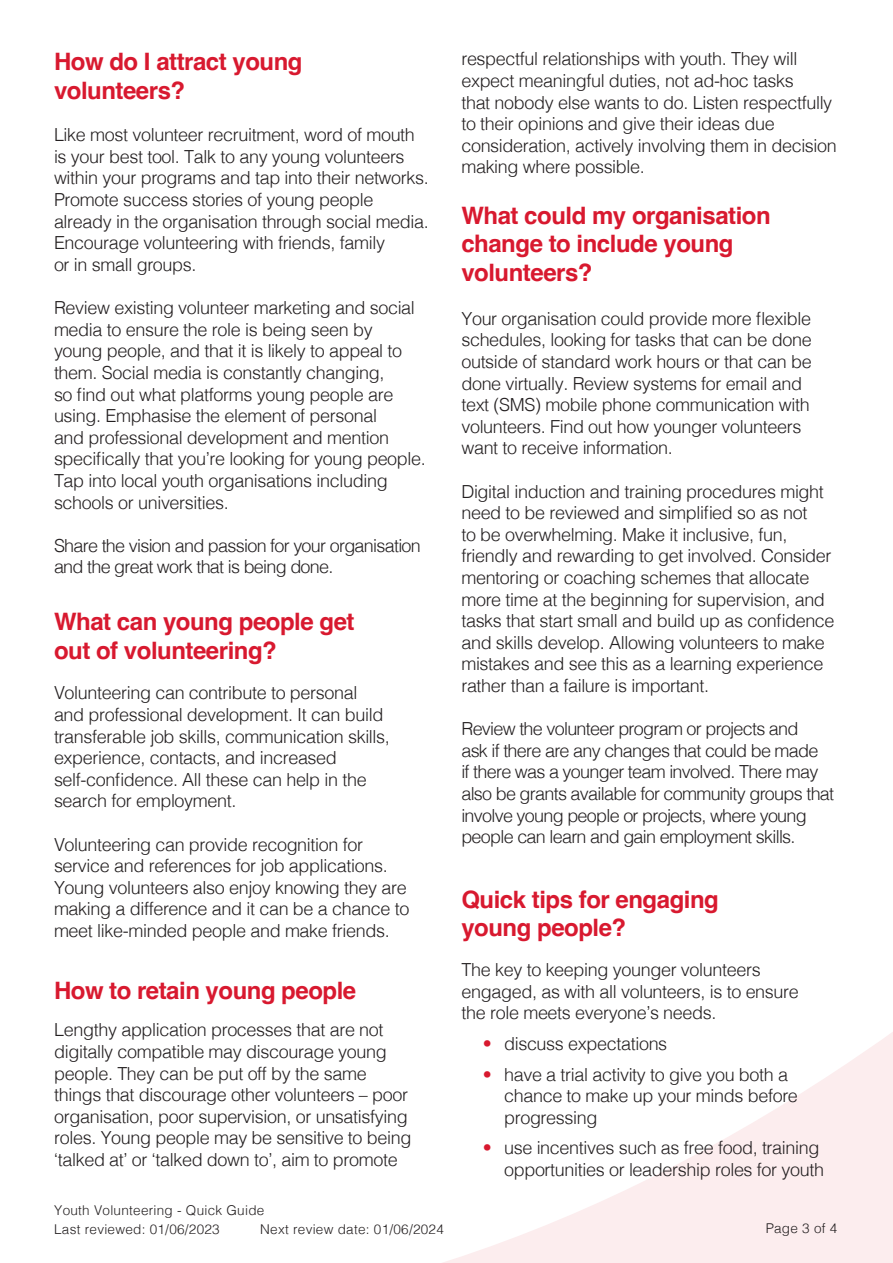
<style>
.page{position:relative;width:893px;height:1263px;background:#fff}
.page>*{position:absolute;margin:0;border:0;box-sizing:border-box;transform-origin:0 0}
.Subheading{font:700 24px/28.8px "Helvetica";letter-spacing:-.02em;color:#d8192f}
.Body_Copy{font:300 18px/21.6px "Helvetica";letter-spacing:-.02em;color:#231f20}
.Body_Copy-2{font:300 18px/21.6px "Helvetica";letter-spacing:-.04em;color:#231f20}
.t1{font:300 13.5px/19.2px "Helvetica";letter-spacing:.02em;color:#231f20}
.s1{color:#d8192f}
</style>
<div class="page">
<svg style="left:443px;top:1032px;width:450px;height:231px"></svg>
<p class="Subheading" style="left:54px;top:50px;width:250px">How do I attract young volunteers?</p>
<p class="Body_Copy" style="left:54px;top:123px;width:376px">Like most volunteer recruitment, word of mouth is your best tool. Talk to any young volunteers within your programs and tap into their networks.<br>Promote success stories of young people already in the organisation through social media.<br>Encourage volunteering with friends, family<br>or in small groups.</p>
<p class="Body_Copy" style="left:54px;top:296px;width:373px">Review existing volunteer marketing and social media to ensure the role is being seen by<br>young people, and that it is likely to appeal to them. Social media is constantly changing,<br>so find out what platforms young people are using. Emphasise the element of personal<br>and professional development and mention specifically that you’re looking for young people.<br>Tap into local youth organisations including schools or universities.</p>
<p class="Body_Copy-2" style="left:54px;top:533px;width:368px">Share the vision and passion for your organisation and the great work that is being done.</p>
<p class="Subheading" style="left:54px;top:610px;width:302px">What can young people get out of volunteering?</p>
<p class="Body_Copy" style="left:54px;top:681px;width:337px">Volunteering can contribute to personal and professional development. It can build transferable job skills, communication skills, experience, contacts, and increased self-confidence. All these can help in the search for employment.</p>
<p class="Body_Copy" style="left:54px;top:832px;width:357px">Volunteering can provide recognition for service and references for job applications.<br>Young volunteers also enjoy knowing they are making a difference and it can be a chance to meet like-minded people and make friends.</p>
<p class="Subheading" style="left:54px;top:979px;width:304px">How to retain young people</p>
<p class="Body_Copy" style="left:54px;top:1018px;width:359px">Lengthy application processes that are not digitally compatible may discourage young people. They can be put off by the same things that discourage other volunteers – poor organisation, poor supervision, or unsatisfying roles. Young people may be sensitive to being ‘talked at’ or ‘talked down to’, aim to promote</p>
<p class="Body_Copy" style="left:461px;top:47px;width:377px">respectful relationships with youth. They will expect meaningful duties, not ad-hoc tasks<br>that nobody else wants to do. Listen respectfully to their opinions and give their ideas due consideration, actively involving them in decision making where possible.</p>
<p class="Subheading" style="left:461px;top:203px;width:311px">What could my organisation change to include young volunteers?</p>
<p class="Body_Copy" style="left:461px;top:306px;width:352px">Your organisation could provide more flexible schedules, looking for tasks that can be done outside of standard work hours or that can be done virtually. Review systems for email and text (SMS) mobile phone communication with volunteers. Find out how younger volunteers want to receive information.</p>
<p class="Body_Copy" style="left:461px;top:479px;width:375px">Digital induction and training procedures might need to be reviewed and simplified so as not<br>to be overwhelming. Make it inclusive, fun, friendly and rewarding to get involved. Consider mentoring or coaching schemes that allocate more time at the beginning for supervision, and tasks that start small and build up as confidence and skills develop. Allowing volunteers to make mistakes and see this as a learning experience rather than a failure is important.</p>
<p class="Body_Copy-2" style="left:461px;top:717px;width:374px">Review the volunteer program or projects and<br>ask if there are any changes that could be made<br>if there was a younger team involved. There may also be grants available for community groups that involve young people or projects, where young people can learn and gain employment skills.</p>
<p class="Subheading" style="left:461px;top:887px;width:259px">Quick tips for engaging young people?</p>
<p class="Body_Copy" style="left:462px;top:958px;width:339px">The key to keeping younger volunteers engaged, as with all volunteers, is to ensure the role meets everyone’s needs.</p>
<p class="Body_Copy" style="left:483px;top:1031px;width:186px"><span class="s1">•</span> discuss expectations</p>
<p class="Body_Copy" style="left:504px;top:1062px;width:295px;text-indent:-21px"><span class="s1">•</span> have a trial activity to give you both a chance to make up your minds before progressing</p>
<p class="Body_Copy" style="left:483px;top:1136px;width:343px;text-align:right"><span class="s1">•</span> use incentives such as free food, training opportunities or leadership roles for youth</p>
<p class="t1" style="left:54px;top:1199px;width:212px">Youth Volunteering - Quick Guide<br>Last reviewed: 01/06/2023</p>
<p class="t1" style="left:260px;top:1218px;width:185px">Next review date: 01/06/2024</p>
<p class="t1" style="left:766px;top:1218px;width:73px">Page 3 of 4</p>
</div>
